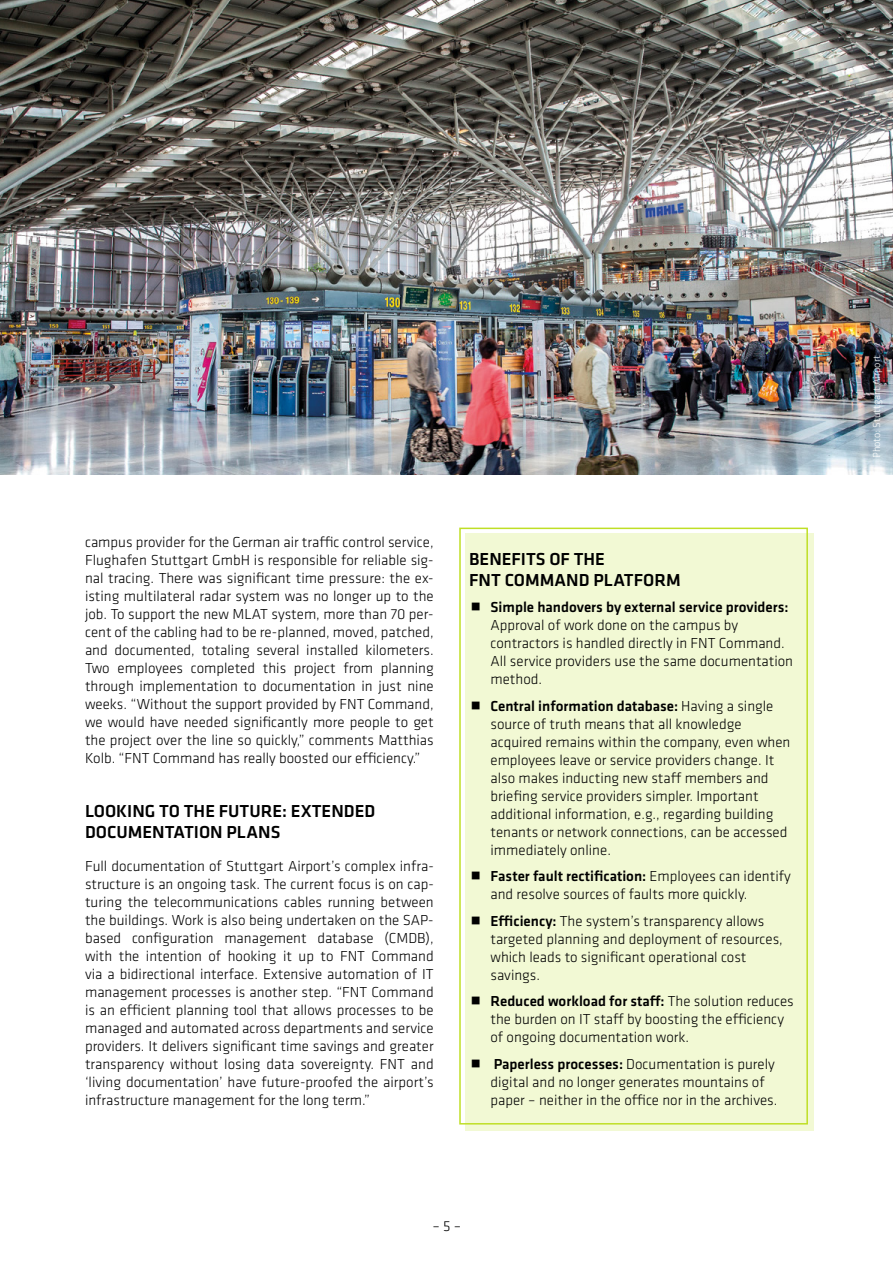
<style>
.page{position:relative;width:893px;height:1263px;background:#fff}
.page>*{position:absolute;margin:0;border:0;box-sizing:border-box;transform-origin:0 0}
.t1{font:500 18px/21px "Klavika";color:#000}
.t2{font:300 15px/18px "Klavika";color:#000}
.t3{font:500 15px "Klavika";color:#000}
.t4{font:300 10.5px "Klavika";color:#fff}
.s1{font-weight:500}
</style>
<div class="page">
<div style="left:466px;top:534px;width:348px;height:597px;background:#f2f9d4"></div>
<div style="left:459px;top:528px;width:349px;height:596px;border:2px solid #bfdf26"></div>
<img style="left:0;top:0;width:893px;height:475px">
<p class="t2" style="left:85px;top:532px;width:350px;text-align:justify">campus provider for the German air traffic control service, Flughafen Stuttgart GmbH is responsible for reliable sig&shy;nal tracing. There was significant time pressure: the ex&shy;isting multilateral radar system was no longer up to the job. To support the new MLAT system, more than 70 per&shy;cent of the cabling had to be re-planned, moved, patched, and documented, totaling several installed kilometers.<br>Two employees completed this project from planning through implementation to documentation in just nine weeks. “Without the support provided by FNT Command, we would have needed significantly more people to get the project over the line so quickly,” comments Matthias Kolb. “FNT Command has really boosted our efficiency.”</p>
<p class="t1" style="left:85px;top:800px;width:292px">LOOKING TO THE FUTURE: EXTENDED<br>DOCUMENTATION PLANS</p>
<p class="t2" style="left:85px;top:856px;width:350px;text-align:justify">Full documentation of Stuttgart Airport’s complex infra&shy;structure is an ongoing task. The current focus is on cap&shy;turing the telecommunications cables running between the buildings. Work is also being undertaken on the SAP&shy;based configuration management database (CMDB), with the intention of hooking it up to FNT Command via a bidirectional interface. Extensive automation of IT management processes is another step. “FNT Command is an efficient planning tool that allows processes to be managed and automated across departments and service providers. It delivers significant time savings and greater transparency without losing data sovereignty. FNT and ‘living documentation’ have future-proofed the airport’s infrastructure management for the long term.”</p>
<p class="t1" style="left:469px;top:548px;width:213px">BENEFITS OF THE<br>FNT COMMAND PLATFORM</p>
<p class="t3" style="left:490px;top:597px;width:300px">Simple handovers by external service providers:</p>
<p class="t2" style="left:490px;top:616px;width:304px">Approval of work done on the campus by contractors is handled directly in FNT Command.<br>All service providers use the same documentation method.</p>
<p class="t2" style="left:490px;top:696px;width:301px"><span class="s1">Central information database:</span> Having a single source of truth means that all knowledge acquired remains within the company, even when employees leave or service providers change. It also makes inducting new staff members and briefing service providers simpler. Important additional information, e.g., regarding building tenants or network connections, can be accessed immediately online.</p>
<p class="t2" style="left:490px;top:867px;width:302px"><span class="s1">Faster fault rectification:</span> Employees can identify and resolve sources of faults more quickly.</p>
<p class="t2" style="left:490px;top:911px;width:294px"><span class="s1">Efficiency:</span> The system’s transparency allows targeted planning and deployment of resources, which leads to significant operational cost savings.</p>
<p class="t2" style="left:490px;top:992px;width:305px"><span class="s1">Reduced workload for staff:</span> The solution reduces the burden on IT staff by boosting the efficiency of ongoing documentation work.</p>
<p class="t2" style="left:490px;top:1054px;width:288px"><span class="s1">Paperless processes:</span> Documentation is purely digital and no longer generates mountains of paper – neither in the office nor in the archives.</p>
<p class="t2" style="left:432px;top:1216px;width:30px">– 5 –</p>
<p class="t4" style="left:870px;top:458px;width:104px;rotate:-90deg">Photo: Stuttgart Airport</p>
</div>
